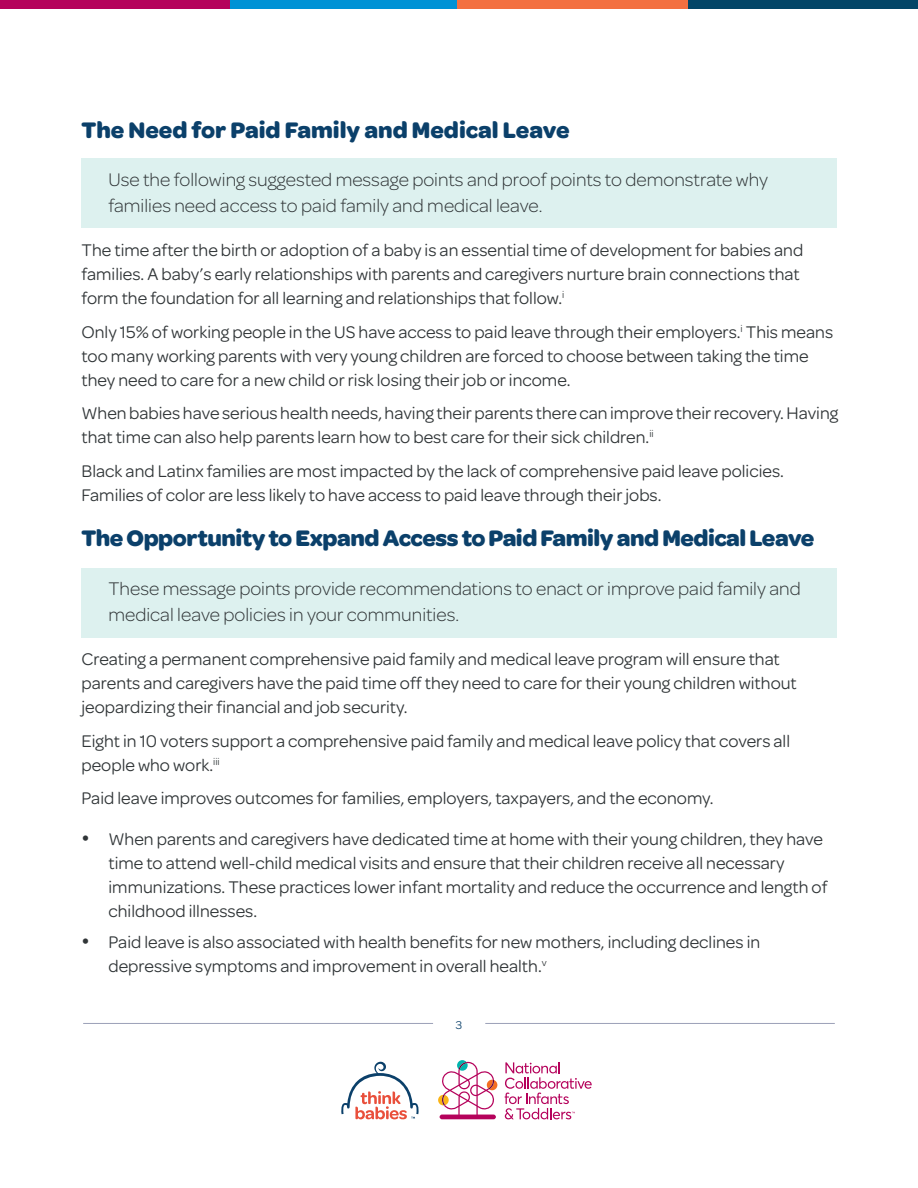
<style>
.page{position:relative;width:918px;height:1188px;background:#fff}
.page>*{position:absolute;margin:0;border:0;box-sizing:border-box;transform-origin:0 0}
.t1{font:700 24px "Omnes";letter-spacing:-.02em;color:#0b406a}
.t2{font:700 24px "Omnes";color:#0b406a}
.t3{font:300 19.5px/25.5px "Omnes";color:#303537}
.t4{font:18px/24px "Omnes";color:#303537}
.t5{font:12px "Omnes";color:#0b406a}
</style>
<div class="page">
<hr style="left:83px;top:1023px;width:350px;height:1px;background:#9ca1b8">
<hr style="left:485px;top:1023px;width:350px;height:1px;background:#9ca1b8">
<div style="left:229px;top:0;width:230px;height:9px;background:#0092d5"></div>
<div style="left:457px;top:0;width:231px;height:9px;background:#f37041"></div>
<div style="left:0;top:0;width:230px;height:9px;background:#b5025b"></div>
<div style="left:688px;top:0;width:230px;height:9px;background:#034567"></div>
<svg style="left:341px;top:1062px;width:78px;height:57px"></svg>
<svg style="left:505px;top:1062px;width:87px;height:57px"></svg>
<svg style="left:438px;top:1060px;width:59px;height:59px"></svg>
<div style="left:81px;top:568px;width:756px;height:69px;background:#ddf1ef"></div>
<div style="left:81px;top:159px;width:756px;height:69px;background:#ddf1ef"></div>
<h1 class="t2" style="left:82px;top:112px;width:490px">The Need for Paid Family and Medical Leave</h1>
<p class="t3" style="left:109px;top:167px;width:661px">Use the following suggested message points and proof points to demonstrate why families need access to paid family and medical leave.</p>
<p class="t4" style="left:82px;top:237px;width:723px">The time after the birth or adoption of a baby is an essential time of development for babies and families. A baby’s early relationships with parents and caregivers nurture brain connections that form the foundation for all learning and relationships that follow.<sup>i</sup></p>
<p class="t4" style="left:82px;top:319px;width:753px">Only 15% of working people in the US have access to paid leave through their employers.<sup>i</sup> This means too many working parents with very young children are forced to choose between taking the time they need to care for a new child or risk losing their job or income.</p>
<p class="t4" style="left:82px;top:400px;width:758px">When babies have serious health needs, having their parents there can improve their recovery. Having that time can also help parents learn how to best care for their sick children.<sup>ii</sup></p>
<p class="t4" style="left:82px;top:458px;width:704px">Black and Latinx families are most impacted by the lack of comprehensive paid leave policies.<br>Families of color are less likely to have access to paid leave through their jobs.</p>
<h1 class="t1" style="left:82px;top:521px;width:734px">The Opportunity to Expand Access to Paid Family and Medical Leave</h1>
<p class="t3" style="left:109px;top:575px;width:694px">These message points provide recommendations to enact or improve paid family and medical leave policies in your communities.</p>
<p class="t4" style="left:82px;top:646px;width:717px">Creating a permanent comprehensive paid family and medical leave program will ensure that parents and caregivers have the paid time off they need to care for their young children without jeopardizing their financial and job security.</p>
<p class="t4" style="left:82px;top:728px;width:710px">Eight in 10 voters support a comprehensive paid family and medical leave policy that covers all people who work.<sup>iii</sup></p>
<p class="t4" style="left:82px;top:785px;width:634px">Paid leave improves outcomes for families, employers, taxpayers, and the economy.</p>
<p class="t4" style="left:109px;top:826px;width:721px;text-indent:-27px">• When parents and caregivers have dedicated time at home with their young children, they have time to attend well-child medical visits and ensure that their children receive all necessary immunizations. These practices lower infant mortality and reduce the occurrence and length of childhood illnesses.</p>
<p class="t4" style="left:109px;top:929px;width:653px;text-indent:-27px">• Paid leave is also associated with health benefits for new mothers, including declines in depressive symptoms and improvement in overall health.<sup>v</sup></p>
<p class="t5" style="left:456px;top:1017px;width:8px">3</p>
</div>
